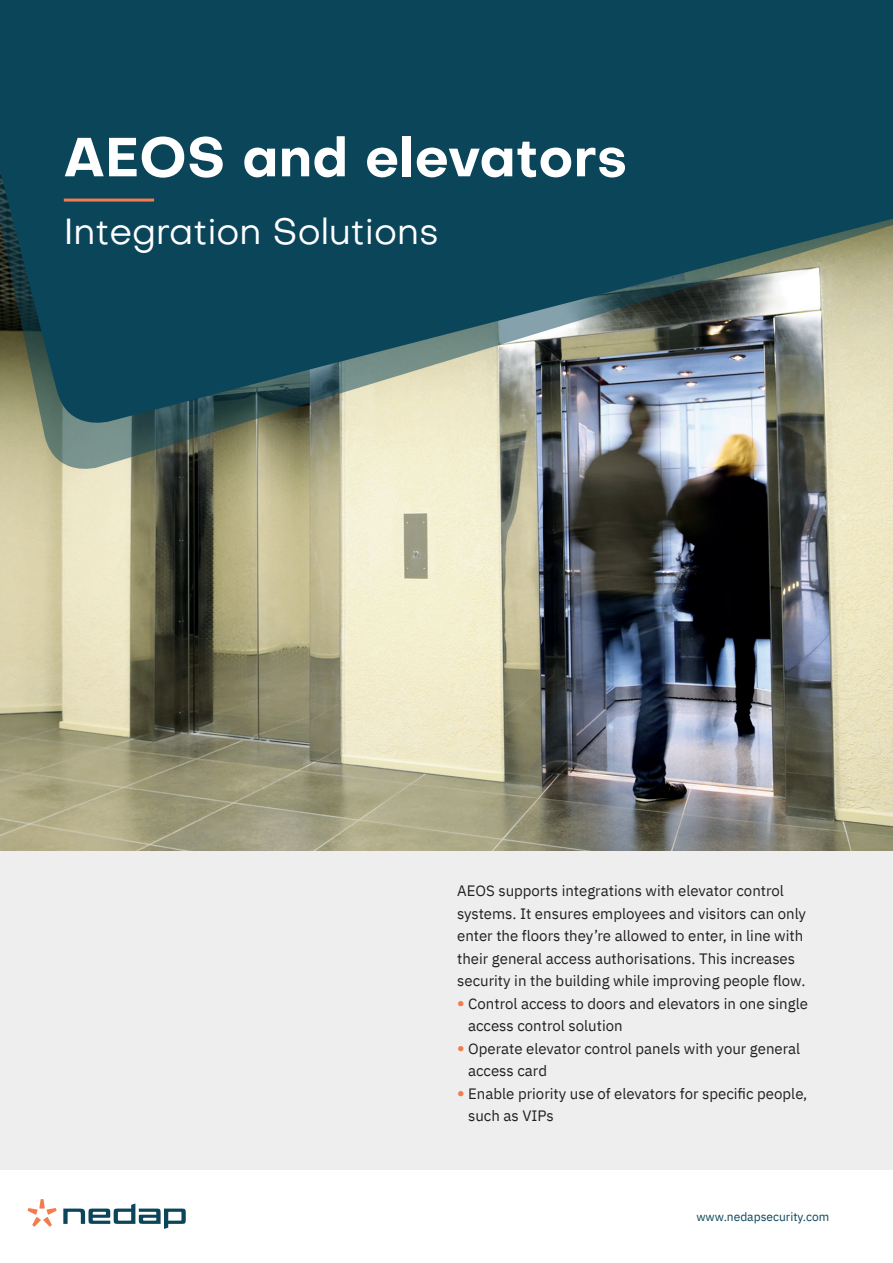
<style>
.page{position:relative;width:893px;height:1263px;background:#fff}
.page>*{position:absolute;margin:0;border:0;box-sizing:border-box;transform-origin:0 0}
.Title_Large_White{font:700 54px "Objectivity";color:#fff}
.Subtitle_Large_White{font:36px "Objectivity";color:#fff}
.Body{font:15px/22.5px "IBM Plex Sans";color:#231f20}
.t1{font:12px "IBM Plex Sans";color:#0b455a}
.s1{font-family:"VAG Rounded Std";font-weight:100;color:#f47b50}
</style>
<div class="page">
<div style="left:0;top:0;width:893px;height:1169px;background:#eeeeef"></div>
<img style="left:0;top:478px;width:893px;height:372px">
<img style="left:0;top:432px;width:893px;height:46px">
<svg style="left:0;top:0;width:893px;height:432px;background:#2c5966"></svg>
<hr style="left:64px;top:199px;width:90px;height:3px;background:#f47b50">
<svg style="left:63px;top:1203px;width:123px;height:26px"></svg>
<svg style="left:28px;top:1199px;width:29px;height:27px"></svg>
<p class="Title_Large_White" style="left:64px;top:118px;width:565px">AEOS and elevators</p>
<p class="Subtitle_Large_White" style="left:64px;top:207px;width:376px">Integration Solutions</p>
<p class="Body" style="left:457px;top:878px;width:350px">AEOS supports integrations with elevator control systems. It ensures employees and visitors can only enter the floors they’re allowed to enter, in line with their general access authorisations. This increases security in the building while improving people flow.</p>
<p class="Body" style="left:468px;top:991px;width:341px;text-indent:-11px"><span class="s1">•</span> Control access to doors and elevators in one single access control solution</p>
<p class="Body" style="left:468px;top:1036px;width:334px;text-indent:-11px"><span class="s1">•</span> Operate elevator control panels with your general access card</p>
<p class="Body" style="left:468px;top:1081px;width:341px;text-indent:-11px"><span class="s1">•</span> Enable priority use of elevators for specific people, such as VIPs</p>
<p class="t1" style="left:696px;top:1207px;width:134px">www.nedapsecurity.com</p>
</div>
